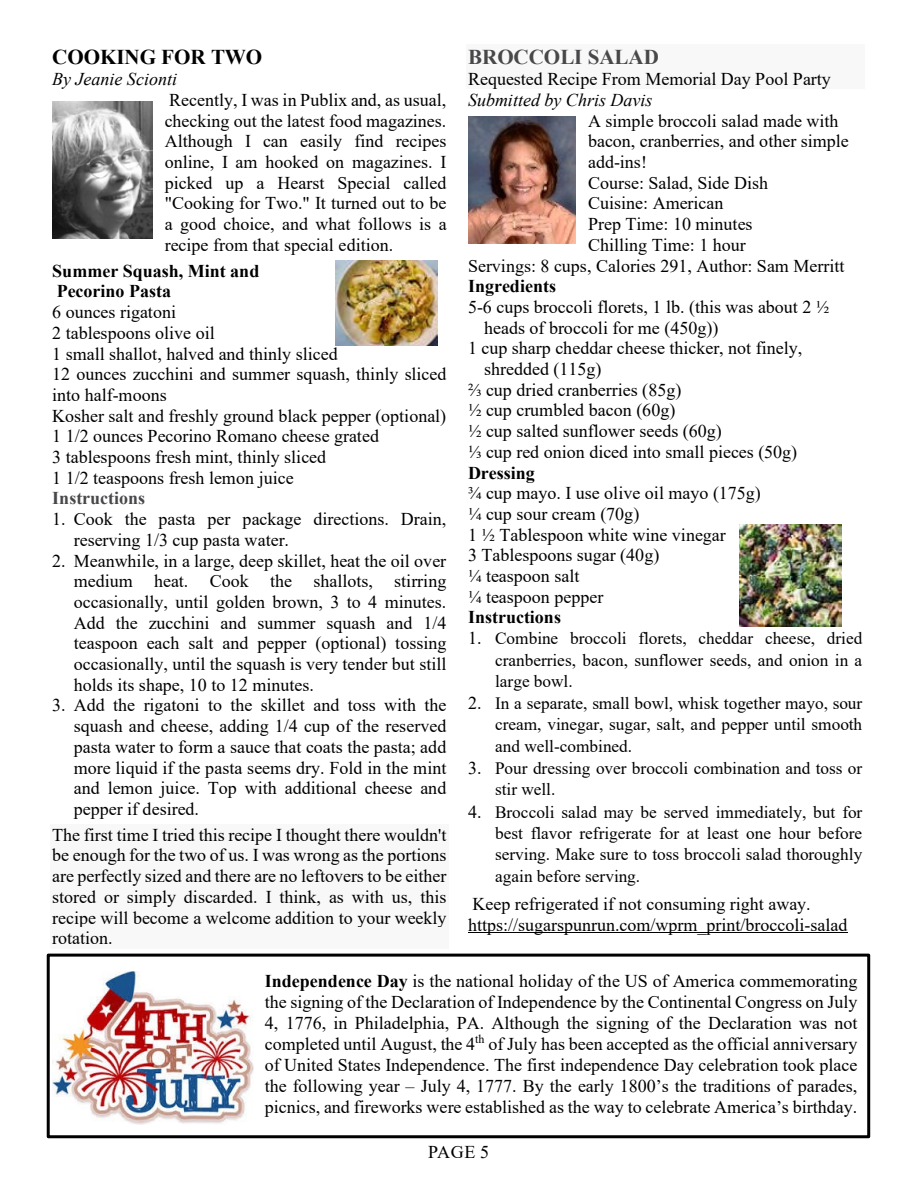
<style>
.page{position:relative;width:918px;height:1188px;background:#fff}
.page>*{position:absolute;margin:0;border:0;box-sizing:border-box;transform-origin:0 0}
.t1{font:700 21px "Times New Roman";color:#000}
.t2{font:700 21px "Times New Roman";color:#48484a}
.t3{font:18px/20.7px "Times New Roman";color:#000;text-align:justify}
.t4{font:700 18px/20.7px "Times New Roman";color:#000}
.t5{font:italic 18px "Times New Roman";color:#000}
.t6{font:700 18px "Times New Roman";color:#48484a}
.t7{font:17.25px/21.5px "Times New Roman";color:#000;text-align:justify}
.s1{font-size:18px}
.s2{font-weight:700}
</style>
<div class="page">
<div style="left:50px;top:824px;width:399px;height:21px;background:#f8f8f9"></div>
<div style="left:50px;top:845px;width:399px;height:20px;background:#f8f8f9"></div>
<div style="left:50px;top:865px;width:399px;height:21px;background:#f8f8f9"></div>
<div style="left:50px;top:886px;width:399px;height:21px;background:#f8f8f9"></div>
<div style="left:50px;top:907px;width:399px;height:20px;background:#f8f8f9"></div>
<div style="left:50px;top:927px;width:399px;height:21px;background:#f8f8f9"></div>
<div style="left:466px;top:44px;width:398px;height:25px;background:#f8f8f9"></div>
<div style="left:466px;top:69px;width:398px;height:20px;background:#f8f8f9"></div>
<hr style="left:468px;top:933px;width:379px;height:1px;background:#000">
<img style="left:740px;top:525px;width:102px;height:102px">
<img style="left:468px;top:116px;width:108px;height:127px">
<img style="left:335px;top:260px;width:102px;height:85px">
<img style="left:52px;top:102px;width:101px;height:136px">
<div style="left:47px;top:954px;width:823px;height:184px;border:3px solid #000"></div>
<img style="left:53px;top:972px;width:201px;height:153px">
<p class="t1" style="left:52px;top:42px;width:212px">COOKING FOR TWO</p>
<p class="t5" style="left:52px;top:67px;width:126px">By Jeanie Scionti</p>
<p class="t3" style="left:165px;top:89px;width:283px">Recently, I was in Publix and, as usual, checking out the latest food magazines.<br>Although I can easily find recipes online, I am hooked on magazines. I picked up a Hearst Special called "Cooking for Two." It turned out to be a good choice, and what follows is a recipe from that special edition.</p>
<p class="t4" style="left:52px;top:260px;width:209px">Summer Squash, Mint and<br>Pecorino Pasta</p>
<p class="t3" style="left:52px;top:301px;width:396px;text-align:left">6 ounces rigatoni<br>2 tablespoons olive oil<br>1 small shallot, halved and thinly sliced<br>12 ounces zucchini and summer squash, thinly sliced into half-moons<br>Kosher salt and freshly ground black pepper (optional)<br>1 1/2 ounces Pecorino Romano cheese grated<br>3 tablespoons fresh mint, thinly sliced<br>1 1/2 teaspoons fresh lemon juice</p>
<p class="t6" style="left:52px;top:485px;width:95px">Instructions</p>
<p class="t3" style="left:74px;top:508px;width:374px;text-indent:-22px">1. Cook the pasta per package directions. Drain, reserving 1/3 cup pasta water.</p>
<p class="t3" style="left:74px;top:550px;width:374px;text-indent:-22px">2. Meanwhile, in a large, deep skillet, heat the oil over medium heat. Cook the shallots, stirring occasionally, until golden brown, 3 to 4 minutes.<br>Add the zucchini and summer squash and 1/4 teaspoon each salt and pepper (optional) tossing occasionally, until the squash is very tender but still holds its shape, 10 to 12 minutes.</p>
<p class="t3" style="left:74px;top:695px;width:374px;text-indent:-22px">3. Add the rigatoni to the skillet and toss with the squash and cheese, adding 1/4 cup of the reserved pasta water to form a sauce that coats the pasta; add more liquid if the pasta seems dry. Fold in the mint and lemon juice. Top with additional cheese and pepper if desired.</p>
<p class="t3" style="left:52px;top:824px;width:396px">The first time I tried this recipe I thought there wouldn't be enough for the two of us. I was wrong as the portions are perfectly sized and there are no leftovers to be either stored or simply discarded. I think, as with us, this recipe will become a welcome addition to your weekly rotation.</p>
<p class="t2" style="left:468px;top:42px;width:192px">BROCCOLI SALAD</p>
<p class="t3" style="left:468px;top:68px;width:364px">Requested Recipe From Memorial Day Pool Party</p>
<p class="t5" style="left:468px;top:88px;width:186px">Submitted by Chris Davis</p>
<p class="t3" style="left:588px;top:110px;width:252px">A simple broccoli salad made with</p>
<p class="t3" style="left:588px;top:130px;width:262px">bacon, cranberries, and other simple</p>
<p class="t3" style="left:588px;top:151px;width:60px">add-ins!</p>
<p class="t3" style="left:588px;top:172px;width:181px">Course: Salad, Side Dish</p>
<p class="t3" style="left:588px;top:193px;width:137px">Cuisine: American</p>
<p class="t3" style="left:588px;top:213px;width:166px">Prep Time: 10 minutes</p>
<p class="t3" style="left:588px;top:234px;width:159px">Chilling Time: 1 hour</p>
<p class="t3" style="left:468px;top:255px;width:378px">Servings: 8 cups, Calories 291, Author: Sam Merritt</p>
<p class="t4" style="left:468px;top:275px;width:90px">Ingredients</p>
<p class="t3" style="left:468px;top:296px;width:363px">5-6 cups broccoli florets, 1 lb. (this was about 2 ½</p>
<p class="t3" style="left:484px;top:317px;width:236px">heads of broccoli for me (450g))</p>
<p class="t3" style="left:468px;top:337px;width:336px">1 cup sharp cheddar cheese thicker, not finely,</p>
<p class="t3" style="left:484px;top:358px;width:119px">shredded (115g)</p>
<p class="t3" style="left:468px;top:379px;width:215px">⅔ cup dried cranberries (85g)</p>
<p class="t3" style="left:468px;top:400px;width:209px">½ cup crumbled bacon (60g)</p>
<p class="t3" style="left:468px;top:420px;width:255px">½ cup salted sunflower seeds (60g)</p>
<p class="t3" style="left:468px;top:441px;width:331px">⅓ cup red onion diced into small pieces (50g)</p>
<p class="t4" style="left:468px;top:462px;width:68px">Dressing</p>
<p class="t3" style="left:468px;top:482px;width:294px;text-align:left">¾ cup mayo. I use olive oil mayo (175g) ¼ cup sour cream (70g)<br>1 ½ Tablespoon white wine vinegar<br>3 Tablespoons sugar (40g)<br>¼ teaspoon salt<br>¼ teaspoon pepper</p>
<p class="t4" style="left:468px;top:607px;width:95px">Instructions</p>
<p class="t7" style="left:495px;top:627px;width:369px;text-indent:-27px"><span class="s1">1.</span> Combine broccoli florets, cheddar cheese, dried cranberries, bacon, sunflower seeds, and onion in a large bowl.</p>
<p class="t7" style="left:495px;top:692px;width:369px;text-indent:-27px"><span class="s1">2.</span> In a separate, small bowl, whisk together mayo, sour cream, vinegar, sugar, salt, and pepper until smooth and well-combined.</p>
<p class="t7" style="left:495px;top:757px;width:369px;text-indent:-27px"><span class="s1">3.</span> Pour dressing over broccoli combination and toss or stir well.</p>
<p class="t7" style="left:495px;top:800px;width:369px;text-indent:-27px"><span class="s1">4.</span> Broccoli salad may be served immediately, but for best flavor refrigerate for at least one hour before serving. Make sure to toss broccoli salad thoroughly again before serving.</p>
<p class="t3" style="left:468px;top:893px;width:381px">Keep refrigerated if not consuming right away. https://sugarspunrun.com/wprm_print/broccoli-salad</p>
<p class="t3" style="left:265px;top:970px;width:594px"><span class="s2">Independence Day</span> is the national holiday of the US of America commemorating the signing of the Declaration of Independence by the Continental Congress on July 4, 1776, in Philadelphia, PA. Although the signing of the Declaration was not completed until August, the 4<sup>th</sup> of July has been accepted as the official anniversary of United States Independence. The first independence Day celebration took place the following year – July 4, 1777. By the early 1800’s the traditions of parades, picnics, and fireworks were established as the way to celebrate America’s birthday.</p>
<p class="t3" style="left:428px;top:1141px;width:63px">PAGE 5</p>
</div>
